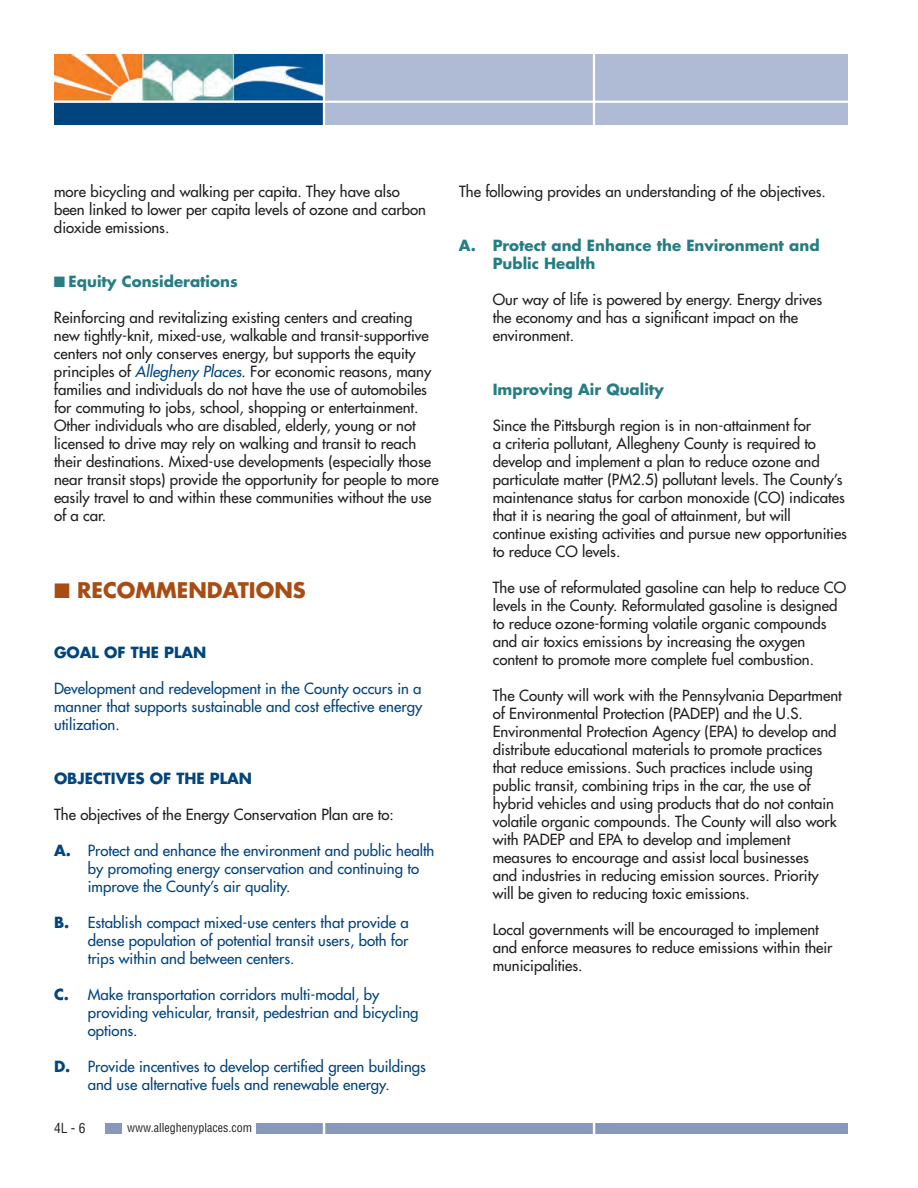
<style>
.page{position:relative;width:918px;height:1188px;background:#fff}
.page>*{position:absolute;margin:0;border:0;box-sizing:border-box;transform-origin:0 0}
.t1{font:700 21px "Futura Std";color:#a84c13}
.t2{font:500 15px/18px "Futura Std";color:#231f20}
.t3{font:500 15px/18px "Futura Std";color:#01457f;text-align:justify}
.t4{font:700 15px/18px "Futura Std";color:#287d84}
.t5{font:700 15px "Futura Std";color:#01457f}
.t6{font:condensed 13.5px "Helvetica";color:#231f20}
.t7{font:condensed 12px "Helvetica";color:#231f20}
.s1{font-style:italic;color:#01457f}
.s2{font-weight:700}
</style>
<div class="page">
<div style="left:54px;top:101px;width:270px;height:24px;background:#01457f"></div>
<div style="left:324px;top:54px;width:524px;height:71px;background:#afbad4"></div>
<img style="left:54px;top:54px;width:269px;height:47px">
<div style="left:256px;top:1124px;width:592px;height:10px;background:#8798bd"></div>
<hr style="left:593px;top:52px;width:2px;height:75px;background:#fff">
<svg style="left:323px;top:1124px;width:2px;height:10px"></svg>
<hr style="left:323px;top:52px;width:2px;height:76px;background:#fff">
<hr style="left:53px;top:101px;width:805px;height:2px;background:#fff">
<svg style="left:593px;top:1124px;width:2px;height:10px"></svg>
<div style="left:105px;top:1124px;width:17px;height:10px;background:#8798bd"></div>
<p class="t2" style="left:54px;top:184px;width:373px">more bicycling and walking per capita. They have also been linked to lower per capita levels of ozone and carbon dioxide emissions.</p>
<p class="t4" style="left:54px;top:274px;width:185px">■ Equity Considerations</p>
<p class="t2" style="left:54px;top:310px;width:386px">Reinforcing and revitalizing existing centers and creating new tightly-knit, mixed-use, walkable and transit-supportive centers not only conserves energy, but supports the equity principles of <span class="s1">Allegheny Places</span>. For economic reasons, many families and individuals do not have the use of automobiles for commuting to jobs, school, shopping or entertainment.<br>Other individuals who are disabled, elderly, young or not licensed to drive may rely on walking and transit to reach their destinations. Mixed-use developments (especially those near transit stops) provide the opportunity for people to more easily travel to and within these communities without the use of a car.</p>
<h1 class="t1" style="left:54px;top:581px;width:253px">■ RECOMMENDATIONS</h1>
<p class="t5" style="left:54px;top:646px;width:154px">GOAL OF THE PLAN</p>
<p class="t3" style="left:54px;top:681px;width:370px">Development and redevelopment in the County occurs in a manner that supports sustainable and cost effective energy utilization.</p>
<p class="t5" style="left:54px;top:772px;width:200px">OBJECTIVES OF THE PLAN</p>
<p class="t2" style="left:54px;top:807px;width:341px">The objectives of the Energy Conservation Plan are to:</p>
<p class="t3" style="left:88px;top:843px;width:348px;text-align:left;text-indent:-34px"><span class="s2">A.</span> Protect and enhance the environment and public health by promoting energy conservation and continuing to improve the County’s air quality.</p>
<p class="t3" style="left:88px;top:915px;width:323px;text-indent:-34px"><span class="s2">B.</span> Establish compact mixed-use centers that provide a dense population of potential transit users, both for trips within and between centers.</p>
<p class="t3" style="left:88px;top:987px;width:332px;text-align:left;text-indent:-34px"><span class="s2">C.</span> Make transportation corridors multi-modal, by providing vehicular, transit, pedestrian and bicycling options.</p>
<p class="t3" style="left:54px;top:1059px;width:373px;text-align:center"><span class="s2">D.</span> Provide incentives to develop certified green buildings and use alternative fuels and renewable energy.</p>
<p class="t6" style="left:54px;top:1123px;width:33px">4L-6</p>
<p class="t7" style="left:127px;top:1123px;width:126px">www.alleghenyplaces.com</p>
<p class="t2" style="left:459px;top:184px;width:368px">The following provides an understanding of the objectives.</p>
<p class="t4" style="left:493px;top:238px;width:328px;text-indent:-34px">A. Protect and Enhance the Environment and<br>Public Health</p>
<p class="t2" style="left:493px;top:292px;width:331px">Our way of life is powered by energy. Energy drives the economy and has a significant impact on the environment.</p>
<p class="t4" style="left:493px;top:382px;width:173px">Improving Air Quality</p>
<p class="t2" style="left:493px;top:418px;width:356px">Since the Pittsburgh region is in non-attainment for<br>a criteria pollutant, Allegheny County is required to develop and implement a plan to reduce ozone and particulate matter (PM2.5) pollutant levels. The County’s maintenance status for carbon monoxide (CO) indicates that it is nearing the goal of attainment, but will continue existing activities and pursue new opportunities to reduce CO levels.</p>
<p class="t2" style="left:493px;top:580px;width:355px">The use of reformulated gasoline can help to reduce CO levels in the County. Reformulated gasoline is designed to reduce ozone-forming volatile organic compounds and air toxics emissions by increasing the oxygen content to promote more complete fuel combustion.</p>
<p class="t2" style="left:493px;top:688px;width:351px">The County will work with the Pennsylvania Department of Environmental Protection (PADEP) and the U.S.<br>Environmental Protection Agency (EPA) to develop and distribute educational materials to promote practices that reduce emissions. Such practices include using public transit, combining trips in the car, the use of hybrid vehicles and using products that do not contain volatile organic compounds. The County will also work with PADEP and EPA to develop and implement measures to encourage and assist local businesses<br>and industries in reducing emission sources. Priority will be given to reducing toxic emissions.</p>
<p class="t2" style="left:493px;top:922px;width:341px">Local governments will be encouraged to implement and enforce measures to reduce emissions within their municipalities.</p>
</div>
